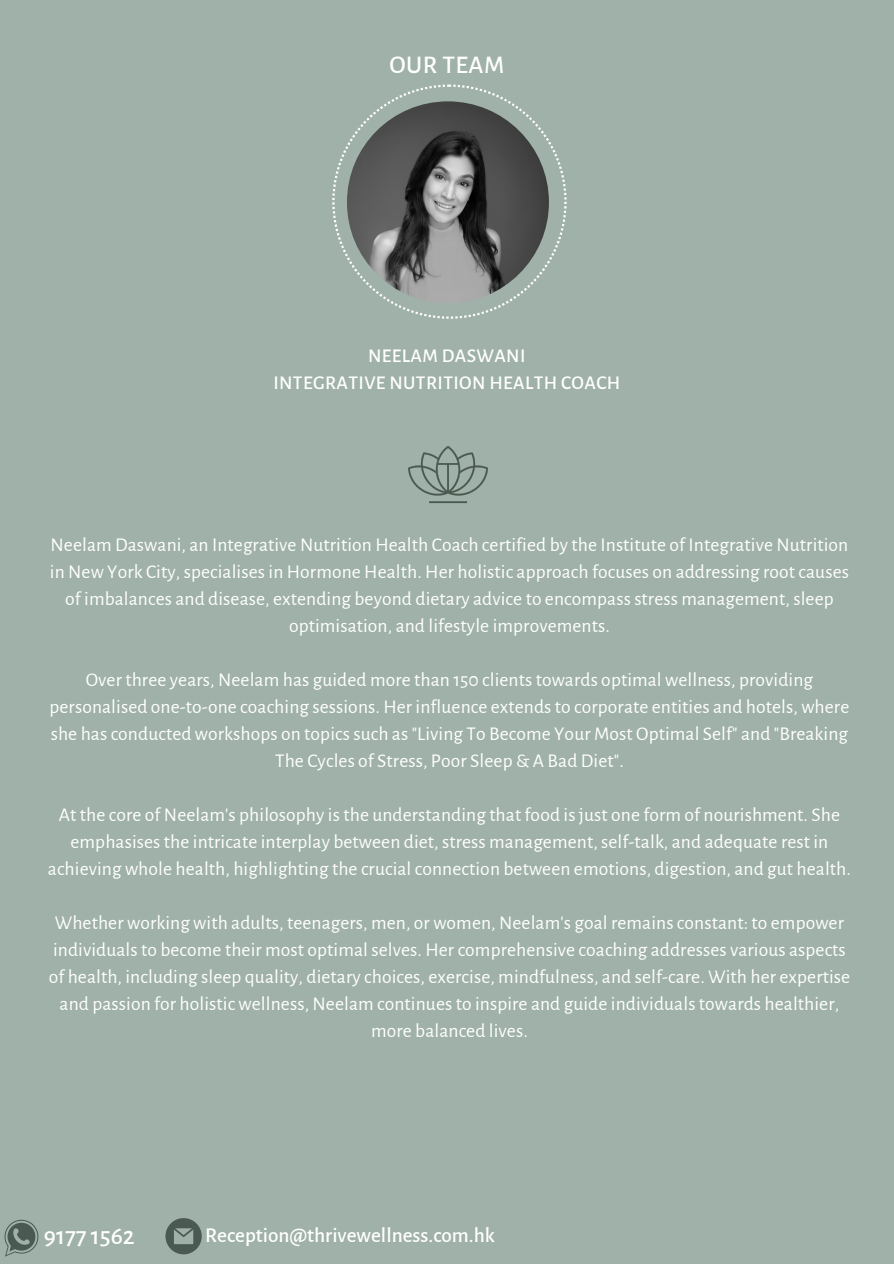
<style>
.page{position:relative;width:894px;height:1264px;background:#fff}
.page>*{position:absolute;margin:0;border:0;box-sizing:border-box;transform-origin:0 0}
.t1{font:500 25.65px "Alegreya Sans";color:#fff}
.t2{font:500 25.5px "Alegreya Sans";letter-spacing:.02em;color:#fff}
.t3{font:500 21.15px "Alegreya Sans";color:#fff}
.t4{font:19.5px/27px "Alegreya Sans";letter-spacing:.005em;color:#fff;text-align:center}
.t5{font:500 19.5px/27px "Alegreya Sans";letter-spacing:.02em;color:#fff;text-align:center}
</style>
<div class="page">
<div style="left:0;top:0;width:893px;height:1263px;background:#9fb1a9"></div>
<img style="left:408px;top:446px;width:80px;height:57px">
<svg style="left:5px;top:1219px;width:33px;height:37px"></svg>
<svg style="left:165px;top:1218px;width:36px;height:35px"></svg>
<svg style="left:332px;top:84px;width:234px;height:234px"></svg>
<img style="left:347px;top:101px;width:201px;height:202px;border-radius:50%">
<h2 class="t2" style="left:389px;top:50px;width:116px">OUR TEAM</h2>
<p class="t5" style="left:273px;top:343px;width:348px">NEELAM DASWANI<br>INTEGRATIVE NUTRITION HEALTH COACH</p>
<p class="t4" style="left:50px;top:531px;width:800px">Neelam Daswani, an Integrative Nutrition Health Coach certified by the Institute of Integrative Nutrition in New York City, specialises in Hormone Health. Her holistic approach focuses on addressing root causes of imbalances and disease, extending beyond dietary advice to encompass stress management, sleep optimisation, and lifestyle improvements.</p>
<p class="t4" style="left:49px;top:666px;width:801px">Over three years, Neelam has guided more than 150 clients towards optimal wellness, providing personalised one-to-one coaching sessions. Her influence extends to corporate entities and hotels, where she has conducted workshops on topics such as "Living To Become Your Most Optimal Self" and "Breaking The Cycles of Stress, Poor Sleep &amp; A Bad Diet".</p>
<p class="t4" style="left:48px;top:801px;width:804px">At the core of Neelam's philosophy is the understanding that food is just one form of nourishment. She emphasises the intricate interplay between diet, stress management, self-talk, and adequate rest in achieving whole health, highlighting the crucial connection between emotions, digestion, and gut health.</p>
<p class="t4" style="left:49px;top:909px;width:802px">Whether working with adults, teenagers, men, or women, Neelam's goal remains constant: to empower individuals to become their most optimal selves. Her comprehensive coaching addresses various aspects of health, including sleep quality, dietary choices, exercise, mindfulness, and self-care. With her expertise and passion for holistic wellness, Neelam continues to inspire and guide individuals towards healthier, more balanced lives.</p>
<h1 class="t1" style="left:44px;top:1220px;width:92px">9177 1562</h1>
<p class="t3" style="left:205px;top:1222px;width:291px">Reception@thrivewellness.com.hk</p>
</div>
